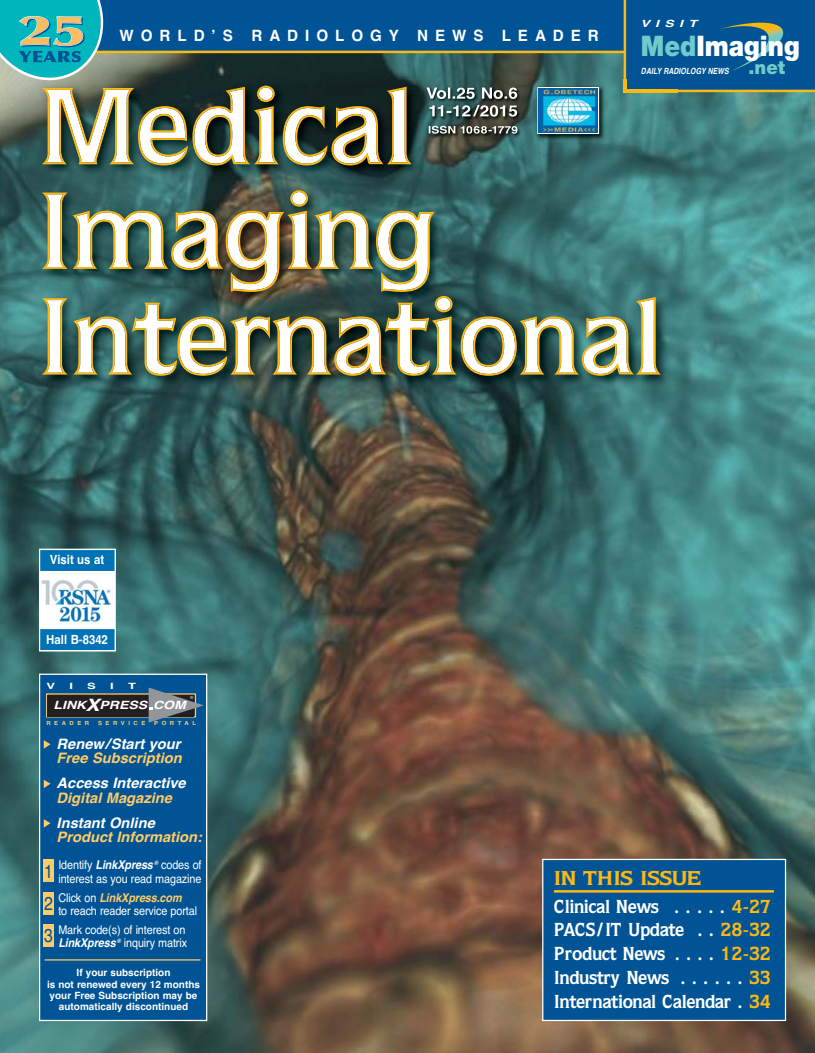
<style>
.page{position:relative;width:815px;height:1053px;background:#fff}
.page>*{position:absolute;margin:0;border:0;box-sizing:border-box;transform-origin:0 0}
.t1{font:900 28.38px "Helvetica Neue";color:#fff;scale:.88 1}
.t2{font:700 20.12px "Quorum";letter-spacing:-.055em;color:#fdb813;scale:1.23 1}
.t3{font:700 18.88px/23.8px "Quorum";letter-spacing:-.03em;color:#fff;text-align:justify}
.t4{font:18.75px/32.1px "Helvetica";color:#005495;text-align:justify;scale:.84 1}
.t5{font:700 15.5px "Helvetica";letter-spacing:.46em;color:#fff}
.t6{font:italic 700 14.38px "Helvetica";color:#ffcb66}
.t7{font:italic 700 14.38px "Helvetica";color:#fff}
.t8{font:700 12.62px "Helvetica";color:#fff;scale:.9 1}
.t9{font:12.12px/13.4px "Helvetica";letter-spacing:-.01em;color:#fff;scale:.9 1}
.t10{font:italic 700 11.38px "Helvetica";color:#fff;scale:1.24 1}
.t11{font:700 10px/11.2px "Helvetica";color:#fff;text-align:center}
.t12{font:italic 700 9.88px "Helvetica";letter-spacing:.39em;color:#fff;scale:1.41 1}
.t13{font:700 8.62px "Helvetica";color:#fff;scale:1.5 1}
.t14{font:italic 700 8.5px "Helvetica";color:#fff;scale:.83 1}
.t15{font:700 5.62px "Helvetica";letter-spacing:.595em;color:#ffcb66;scale:1.06 1}
.t16{font:4.25px "Helvetica";color:#fff;scale:1.06 1}
.s1{font-family:"Helvetica Neue";font-weight:900;font-style:normal;font-size:18.75px;color:#71caca}
.s2{color:#71caca}
.s3{font-size:17px}
.s4{font-weight:700;font-style:italic}
.s5{font-weight:700;font-style:italic;color:#ffcb66}
.s6{color:#fdb813}
</style>
<div class="page">
<img style="left:0;top:53px;width:815px;height:999px">
<div style="left:412px;top:0;width:212px;height:53px;background:#005495"></div>
<div style="left:543px;top:860px;width:242px;height:159px;background:#005495"></div>
<div style="left:542px;top:858px;width:244px;height:162px;border:1px solid #fff"></div>
<hr style="left:554px;top:890px;width:220px;height:2px;background:#fdb813">
<img style="left:412px;top:76px;width:139px;height:4px">
<div style="left:40px;top:674px;width:166px;height:345px;background:#005495"></div>
<div style="left:39px;top:673px;width:168px;height:347px;border:1px solid #fff"></div>
<div style="left:48px;top:695px;width:146px;height:21px;background:#231f20"></div>
<svg style="left:149px;top:687px;width:55px;height:35px"></svg>
<svg style="left:44px;top:819px;width:7px;height:8px"></svg>
<svg style="left:44px;top:780px;width:7px;height:8px"></svg>
<svg style="left:44px;top:740px;width:7px;height:8px"></svg>
<div style="left:43px;top:859px;width:11px;height:23px;background:#ffcb66"></div>
<div style="left:43px;top:892px;width:11px;height:22px;background:#ffcb66"></div>
<div style="left:43px;top:923px;width:11px;height:23px;background:#ffcb66"></div>
<hr style="left:45px;top:959px;width:155px;height:1px;background:#ffcb66">
<img style="left:36px;top:80px;width:641px;height:312px">
<img style="left:533px;top:82px;width:76px;height:62px">
<img style="left:537px;top:87px;width:61px;height:47px">
<img style="left:426px;top:87px;width:91px;height:12px">
<img style="left:429px;top:105px;width:29px;height:11px">
<svg style="left:462px;top:105px;width:18px;height:11px"></svg>
<img style="left:480px;top:105px;width:37px;height:12px">
<img style="left:429px;top:126px;width:26px;height:8px">
<img style="left:466px;top:126px;width:21px;height:8px">
<svg style="left:488px;top:126px;width:8px;height:7px"></svg>
<img style="left:498px;top:126px;width:19px;height:8px">
<svg style="left:624px;top:0;width:191px;height:92px;background:#0f5b8e"></svg>
<svg style="left:634px;top:298px;width:23px;height:76px"></svg>
<img style="left:42px;top:190px;width:592px;height:186px">
<div style="left:389px;top:220px;width:28px;height:41px;border:4px solid #fdb813;border-radius:50%"></div>
<svg style="left:0;top:0;width:412px;height:165px;background:#4f7473"></svg>
<div style="left:40px;top:550px;width:75px;height:100px;background:#fff"></div>
<img style="left:41px;top:580px;width:70px;height:44px">
<div style="left:39px;top:548px;width:77px;height:103px;border:1px solid #fff"></div>
<div style="left:40px;top:629px;width:75px;height:21px;background:#0072b6"></div>
<div style="left:39px;top:627px;width:77px;height:24px;border:1px solid #fff"></div>
<div style="left:40px;top:550px;width:75px;height:21px;background:#0072b6"></div>
<div style="left:39px;top:548px;width:77px;height:24px;border:1px solid #fff"></div>
<p class="t5" style="left:120px;top:30px;width:481px">WORLD’S RADIOLOGY NEWS LEADER</p>
<p class="t12" style="left:641px;top:20px;width:41px">VISIT</p>
<p class="t14" style="left:641px;top:68px;width:175px">DAILY RADIOLOGY NEWS <span class="s1">.net</span></p>
<h1 class="t1" style="left:641px;top:36px;width:182px"><span class="s2">Med</span>Imaging</h1>
<p class="t8" style="left:50px;top:555px;width:62px">Visit us at</p>
<p class="t8" style="left:46px;top:635px;width:70px">Hall B-8342</p>
<p class="t13" style="left:46px;top:683px;width:7px">V</p>
<p class="t13" style="left:69px;top:683px;width:4px">I</p>
<p class="t13" style="left:87px;top:683px;width:7px">S</p>
<p class="t13" style="left:110px;top:683px;width:4px">I</p>
<p class="t13" style="left:128px;top:683px;width:7px">T</p>
<p class="t16" style="left:190px;top:696px;width:5px">®</p>
<p class="t10" style="left:54px;top:701px;width:108px">LINK<span class="s3">X</span>PRESS COM</p>
<p class="t15" style="left:46px;top:721px;width:42px">READER</p>
<p class="t15" style="left:98px;top:721px;width:46px">SERVICE</p>
<p class="t15" style="left:154px;top:721px;width:41px">PORTAL</p>
<p class="t7" style="left:57px;top:738px;width:125px">Renew/Start your</p>
<p class="t6" style="left:57px;top:752px;width:127px">Free Subscription</p>
<p class="t7" style="left:57px;top:777px;width:131px">Access Interactive</p>
<p class="t6" style="left:57px;top:792px;width:117px">Digital Magazine</p>
<p class="t7" style="left:57px;top:817px;width:100px">Instant Online</p>
<p class="t6" style="left:57px;top:831px;width:147px">Product Information:</p>
<p class="t9" style="left:58px;top:859px;width:161px">Identify <span class="s4">LinkXpress</span> <sup>®</sup> codes of interest as you read magazine</p>
<p class="t9" style="left:58px;top:891px;width:156px">Click on <span class="s5">LinkXpress.com<br></span>to reach reader service portal</p>
<p class="t9" style="left:58px;top:923px;width:145px">Mark code(s) of interest on<br><span class="s4">LinkXpress</span> <sup>®</sup> inquiry matrix</p>
<h3 class="t4" style="left:44px;top:856px;width:12px">1<br>2<br>3</h3>
<p class="t11" style="left:47px;top:968px;width:155px">If your subscription<br>is not renewed every 12 months your Free Subscription may be automatically discontinued</p>
<h2 class="t2" style="left:554px;top:870px;width:122px">IN THIS ISSUE</h2>
<h3 class="t3" style="left:554px;top:895px;width:218px">Clinical News . . . . . <span class="s6">4-27<br></span>PACS/IT Update . . <span class="s6">28-32<br></span>Product News . . . . <span class="s6">12-32<br></span>Industry News . . . . . . <span class="s6">33<br></span>International Calendar . <span class="s6">34</span></h3>
</div>
